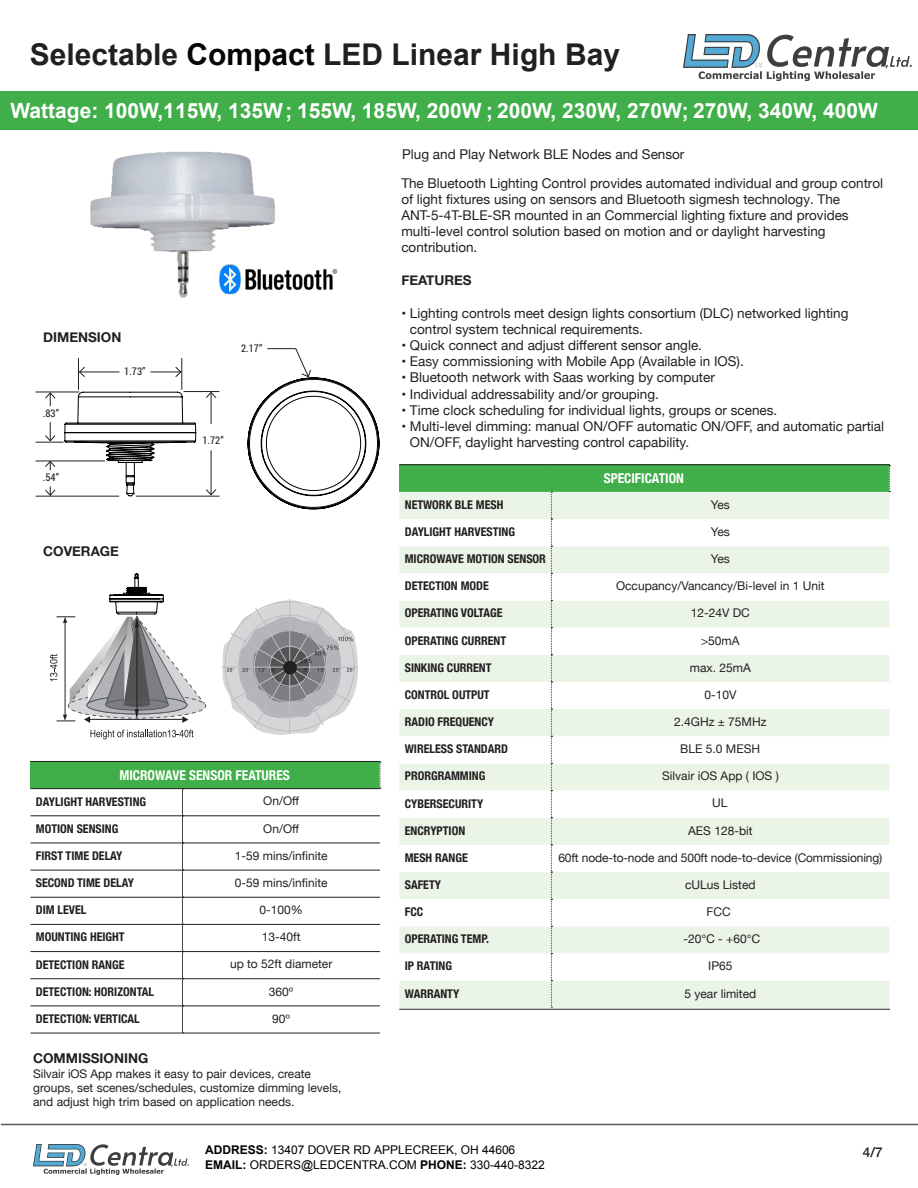
<style>
.page{position:relative;width:918px;height:1188px;background:#fff}
.page>*{position:absolute;margin:0;border:0;box-sizing:border-box;transform-origin:0 0}
.t1{font:700 30px "Arial";color:#231f20}
.t2{font:700 21px "Arial";color:#fff}
.t3{font:13.5px/16.2px "Helvetica Neue";color:#231f20}
.t4{font:700 13.5px "Helvetica Neue";color:#231f20}
.t5{font:700 condensed 13.5px "Helvetica Neue";color:#fff}
.t6{font:500 13.5px "Helvetica Neue";color:#231f20}
.t7{font:12px/14.4px "Helvetica Neue";color:#231f20}
.t8{font:700 condensed 12px "Helvetica Neue";color:#231f20}
.t9{font:12px/14.4px "Arial";color:#000}
.t10{font:10.5px "Roboto Condensed";color:#231f20}
.s1{color:#050503}
.s2{font-weight:700}
</style>
<div class="page">
<hr style="left:1px;top:1124px;width:917px;height:1px;background:#57585a">
<div style="left:0;top:91px;width:918px;height:38px;background:#40ae49"></div>
<div style="left:399px;top:465px;width:490px;height:27px;background:#40ae49"></div>
<div style="left:399px;top:492px;width:490px;height:516px;background:#eaf4e7"></div>
<svg style="left:399px;top:519px;width:490px;height:462px"></svg>
<svg style="left:551px;top:492px;width:1px;height:516px"></svg>
<hr style="left:399px;top:1009px;width:491px;height:1px;background:#231f20">
<svg style="left:889px;top:465px;width:1px;height:27px"></svg>
<hr style="left:399px;top:464px;width:152px;height:1px;background:#231f20">
<hr style="left:551px;top:464px;width:339px;height:1px;background:#231f20">
<div style="left:30px;top:761px;width:350px;height:28px;background:#40ae49"></div>
<svg style="left:30px;top:789px;width:350px;height:244px"></svg>
<svg style="left:380px;top:762px;width:1px;height:27px"></svg>
<hr style="left:30px;top:761px;width:152px;height:1px;background:#231f20">
<hr style="left:182px;top:761px;width:198px;height:1px;background:#231f20">
<hr style="left:30px;top:788px;width:152px;height:1px;background:#231f20">
<hr style="left:182px;top:788px;width:198px;height:1px;background:#231f20">
<hr style="left:30px;top:816px;width:152px;height:1px;background:#231f20">
<hr style="left:182px;top:816px;width:198px;height:1px;background:#231f20">
<hr style="left:30px;top:843px;width:152px;height:1px;background:#231f20">
<hr style="left:182px;top:843px;width:198px;height:1px;background:#231f20">
<hr style="left:30px;top:870px;width:152px;height:1px;background:#231f20">
<hr style="left:182px;top:870px;width:198px;height:1px;background:#231f20">
<hr style="left:30px;top:897px;width:152px;height:1px;background:#231f20">
<hr style="left:182px;top:897px;width:198px;height:1px;background:#231f20">
<hr style="left:30px;top:924px;width:152px;height:1px;background:#231f20">
<hr style="left:182px;top:924px;width:198px;height:1px;background:#231f20">
<hr style="left:30px;top:951px;width:152px;height:1px;background:#231f20">
<hr style="left:182px;top:951px;width:198px;height:1px;background:#231f20">
<hr style="left:30px;top:978px;width:152px;height:1px;background:#231f20">
<hr style="left:182px;top:978px;width:198px;height:1px;background:#231f20">
<hr style="left:30px;top:1006px;width:152px;height:1px;background:#231f20">
<hr style="left:182px;top:1006px;width:198px;height:1px;background:#231f20">
<hr style="left:30px;top:1033px;width:152px;height:1px;background:#231f20">
<hr style="left:182px;top:1033px;width:198px;height:1px;background:#231f20">
<svg style="left:182px;top:789px;width:1px;height:244px"></svg>
<img style="left:90px;top:151px;width:185px;height:147px">
<svg style="left:90px;top:730px;width:104px;height:9px"></svg>
<svg style="left:50px;top:573px;width:156px;height:150px"></svg>
<svg style="left:222px;top:598px;width:136px;height:137px"></svg>
<div style="left:284px;top:661px;width:12px;height:13px;background:#231f20;border-radius:50%"></div>
<div style="left:283px;top:661px;width:14px;height:13px;border:1px solid #231f20;border-radius:50%"></div>
<svg style="left:36px;top:348px;width:344px;height:162px"></svg>
<img style="left:218px;top:262px;width:120px;height:33px">
<img style="left:683px;top:35px;width:228px;height:45px">
<img style="left:34px;top:1144px;width:155px;height:31px">
<h1 class="t1" style="left:30px;top:39px;width:592px">Selectable <span class="s1">Compact</span> LED Linear High Bay</h1>
<h2 class="t2" style="left:11px;top:100px;width:869px">Wattage: 100W,115W, 135W ; 155W, 185W, 200W ; 200W, 230W, 270W; 270W, 340W, 400W</h2>
<p class="t4" style="left:43px;top:327px;width:80px">DIMENSION</p>
<p class="t10" style="left:43px;top:406px;width:18px">.83”</p>
<p class="t10" style="left:43px;top:470px;width:18px">.54”</p>
<p class="t10" style="left:124px;top:364px;width:23px">1.73”</p>
<p class="t4" style="left:43px;top:541px;width:77px">COVERAGE</p>
<p class="t10" style="left:241px;top:341px;width:23px">2.17”</p>
<p class="t10" style="left:203px;top:433px;width:23px">1.72”</p>
<p class="t5" style="left:119px;top:764px;width:172px">MICROWAVE SENSOR FEATURES</p>
<p class="t8" style="left:36px;top:791px;width:112px">DAYLIGHT HARVESTING</p>
<p class="t7" style="left:263px;top:795px;width:37px">On/Off</p>
<p class="t8" style="left:36px;top:818px;width:84px">MOTION SENSING</p>
<p class="t7" style="left:263px;top:822px;width:37px">On/Off</p>
<p class="t8" style="left:36px;top:846px;width:88px">FIRST TIME DELAY</p>
<p class="t7" style="left:235px;top:849px;width:94px">1-59 mins/infinite</p>
<p class="t8" style="left:36px;top:873px;width:100px">SECOND TIME DELAY</p>
<p class="t7" style="left:235px;top:876px;width:94px">0-59 mins/infinite</p>
<p class="t8" style="left:36px;top:900px;width:52px">DIM LEVEL</p>
<p class="t7" style="left:260px;top:903px;width:45px">0-100%</p>
<p class="t8" style="left:36px;top:927px;width:90px">MOUNTING HEIGHT</p>
<p class="t7" style="left:262px;top:930px;width:40px">13-40ft</p>
<p class="t8" style="left:36px;top:954px;width:90px">DETECTION RANGE</p>
<p class="t7" style="left:230px;top:958px;width:104px">up to 52ft diameter</p>
<p class="t8" style="left:36px;top:981px;width:120px">DETECTION: HORIZONTAL</p>
<p class="t7" style="left:269px;top:985px;width:26px">360º</p>
<p class="t8" style="left:36px;top:1009px;width:105px">DETECTION: VERTICAL</p>
<p class="t7" style="left:272px;top:1012px;width:19px">90º</p>
<p class="t4" style="left:33px;top:1048px;width:117px">COMMISSIONING</p>
<p class="t7" style="left:33px;top:1067px;width:310px">Silvair iOS App makes it easy to pair devices, create groups, set scenes/schedules, customize dimming levels, and adjust high trim based on application needs.</p>
<p class="t3" style="left:401px;top:141px;width:483px;line-height:28.5px">Plug and Play Network BLE Nodes and Sensor<br>The Bluetooth Lighting Control provides automated individual and group control</p>
<p class="t3" style="left:401px;top:192px;width:449px">of light fixtures using on sensors and Bluetooth sigmesh technology. The ANT-5-4T-BLE-SR mounted in an Commercial lighting fixture and provides multi-level control solution based on motion and or daylight harvesting contribution.</p>
<p class="t4" style="left:401px;top:269px;width:72px">FEATURES</p>
<p class="t3" style="left:410px;top:305px;width:440px;text-indent:-8px">• Lighting controls meet design lights consortium (DLC) networked lighting control system technical requirements.</p>
<p class="t3" style="left:401px;top:338px;width:302px">• Quick connect and adjust different sensor angle.</p>
<p class="t3" style="left:401px;top:354px;width:344px">• Easy commissioning with Mobile App (Available in IOS).</p>
<p class="t3" style="left:401px;top:370px;width:315px">• Bluetooth network with Saas working by computer</p>
<p class="t3" style="left:401px;top:386px;width:259px">• Individual addressability and/or grouping.</p>
<p class="t3" style="left:401px;top:403px;width:377px">• Time clock scheduling for individual lights, groups or scenes.</p>
<p class="t3" style="left:410px;top:419px;width:476px;text-indent:-8px">• Multi-level dimming: manual ON/OFF automatic ON/OFF, and automatic partial<br>ON/OFF, daylight harvesting control capability.</p>
<p class="t5" style="left:604px;top:467px;width:82px">SPECIFICATION</p>
<p class="t8" style="left:405px;top:495px;width:100px">NETWORK BLE MESH</p>
<p class="t7" style="left:711px;top:498px;width:20px">Yes</p>
<p class="t8" style="left:405px;top:522px;width:112px">DAYLIGHT HARVESTING</p>
<p class="t7" style="left:711px;top:525px;width:20px">Yes</p>
<p class="t8" style="left:405px;top:549px;width:143px">MICROWAVE MOTION SENSOR</p>
<p class="t7" style="left:711px;top:552px;width:20px">Yes</p>
<p class="t8" style="left:405px;top:576px;width:86px">DETECTION MODE</p>
<p class="t7" style="left:616px;top:579px;width:210px">Occupancy/Vancancy/Bi-level in 1 Unit</p>
<p class="t8" style="left:405px;top:603px;width:99px">OPERATING VOLTAGE</p>
<p class="t7" style="left:691px;top:607px;width:61px">12-24V DC</p>
<p class="t8" style="left:405px;top:630px;width:103px">OPERATING CURRENT</p>
<p class="t7" style="left:701px;top:634px;width:40px">&gt;50mA</p>
<p class="t8" style="left:405px;top:658px;width:88px">SINKING CURRENT</p>
<p class="t7" style="left:690px;top:661px;width:62px">max. 25mA</p>
<p class="t8" style="left:405px;top:685px;width:86px">CONTROL OUTPUT</p>
<p class="t7" style="left:704px;top:688px;width:34px">0-10V</p>
<p class="t8" style="left:405px;top:712px;width:91px">RADIO FREQUENCY</p>
<p class="t7" style="left:674px;top:715px;width:94px">2.4GHz ± 75MHz</p>
<p class="t8" style="left:405px;top:739px;width:105px">WIRELESS STANDARD</p>
<p class="t7" style="left:680px;top:742px;width:81px">BLE 5.0 MESH</p>
<p class="t8" style="left:405px;top:766px;width:82px">PRORGRAMMING</p>
<p class="t7" style="left:662px;top:770px;width:118px">Silvair iOS App ( IOS )</p>
<p class="t8" style="left:405px;top:793px;width:80px">CYBERSECURITY</p>
<p class="t7" style="left:712px;top:797px;width:17px">UL</p>
<p class="t8" style="left:405px;top:820px;width:62px">ENCRYPTION</p>
<p class="t7" style="left:688px;top:824px;width:66px">AES 128-bit</p>
<p class="t8" style="left:405px;top:848px;width:65px">MESH RANGE</p>
<p class="t7" style="left:558px;top:851px;width:325px">60ft node-to-node and 500ft node-to-device (Commissioning)</p>
<p class="t8" style="left:405px;top:875px;width:38px">SAFETY</p>
<p class="t7" style="left:685px;top:878px;width:72px">cULus Listed</p>
<p class="t8" style="left:405px;top:902px;width:20px">FCC</p>
<p class="t7" style="left:706px;top:905px;width:26px">FCC</p>
<p class="t8" style="left:405px;top:929px;width:86px">OPERATING TEMP.</p>
<p class="t7" style="left:683px;top:932px;width:78px">-20℃ - +60℃</p>
<p class="t8" style="left:405px;top:956px;width:49px">IP RATING</p>
<p class="t7" style="left:708px;top:960px;width:26px">IP65</p>
<p class="t8" style="left:405px;top:983px;width:56px">WARRANTY</p>
<p class="t7" style="left:684px;top:987px;width:73px">5 year limited</p>
<p class="t9" style="left:205px;top:1143px;width:341px"><span class="s2">ADDRESS:</span> 13407 DOVER RD APPLECREEK, OH 44606<br><span class="s2">EMAIL:</span> ORDERS@LEDCENTRA.COM <span class="s2">PHONE:</span> 330-440-8322</p>
<p class="t6" style="left:863px;top:1141px;width:21px">4/7</p>
</div>
